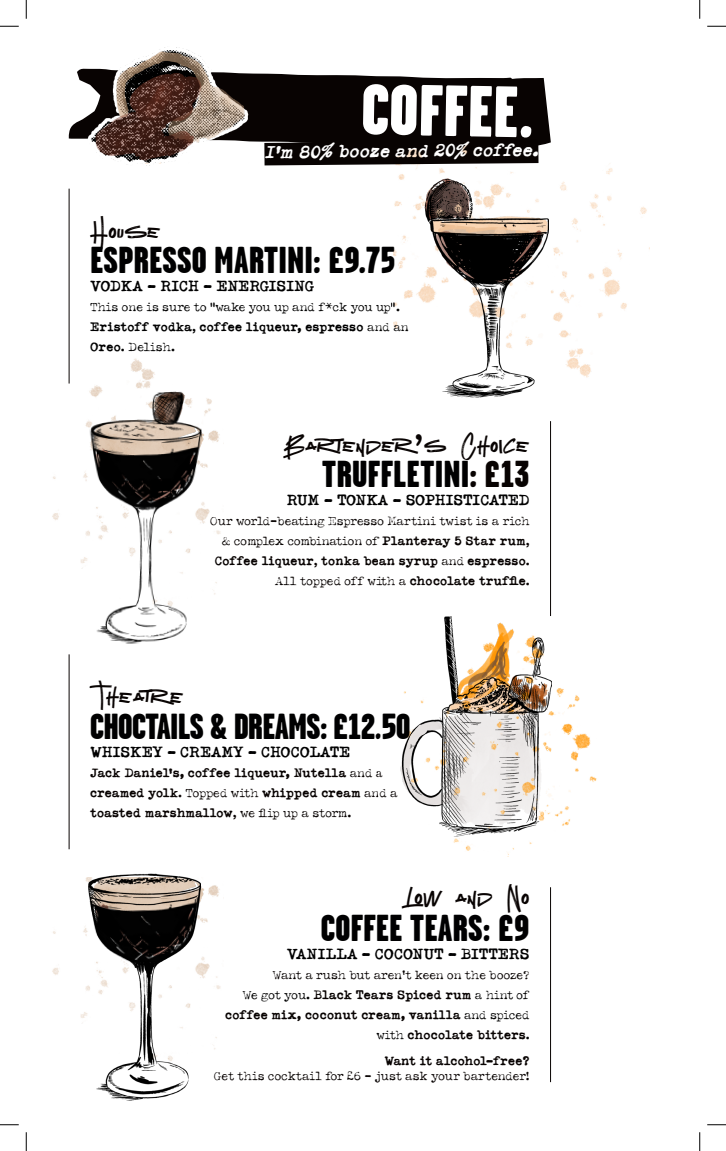
<style>
.page{position:relative;width:726px;height:1151px;background:#fff}
.page>*{position:absolute;margin:0;border:0;box-sizing:border-box;transform-origin:0 0}
.t1{font:900 72.25px "Garage Gothic";color:#fff}
.t2{font:900 37.5px "Garage Gothic";color:#000001}
.t3{font:900 36.25px "Garage Gothic";letter-spacing:-.02em;color:#000001}
.t4{font:27.5px "Network Free Version";letter-spacing:.02em;color:#080302}
.t5{font:italic 700 17.5px "Typeka";color:#fff}
.t6{font:700 15px "Typeka";letter-spacing:-.02em;color:#000001}
.t7{font:700 12.5px/20px "Typeka";color:#080302}
.t8{font:12.5px/20px "Typeka";color:#080302;text-align:right}
.t9{font:12.5px/20px "Typeka";color:#000001}
.s1{font-weight:700}
.s2{font-family:"American Typewriter";font-weight:700}
.s3{color:#080302}
.s4{font-weight:400}
.s5{font-weight:400;color:#000001}
</style>
<div class="page">
<hr style="left:550px;top:421px;width:1px;height:195px;background:#080302">
<hr style="left:69px;top:654px;width:1px;height:195px;background:#080302">
<hr style="left:69px;top:189px;width:1px;height:195px;background:#080302">
<hr style="left:550px;top:887px;width:1px;height:195px;background:#080302">
<img style="left:145px;top:73px;width:406px;height:93px">
<img style="left:400px;top:536px;width:197px;height:319px">
<img style="left:68px;top:47px;width:187px;height:116px">
<img style="left:393px;top:140px;width:254px;height:258px">
<img style="left:52px;top:325px;width:172px;height:343px">
<img style="left:52px;top:878px;width:169px;height:223px">
<svg style="left:0;top:25px;width:19px;height:2px"></svg>
<svg style="left:707px;top:25px;width:19px;height:2px"></svg>
<svg style="left:0;top:1124px;width:19px;height:1px"></svg>
<svg style="left:707px;top:1124px;width:19px;height:1px"></svg>
<svg style="left:25px;top:0;width:2px;height:19px"></svg>
<svg style="left:25px;top:1132px;width:2px;height:19px"></svg>
<svg style="left:699px;top:0;width:1px;height:19px"></svg>
<svg style="left:699px;top:1132px;width:1px;height:19px"></svg>
<p class="t1" style="left:362px;top:69px;width:174px;rotate:1deg">COFFEE.</p>
<p class="t5" style="left:264px;top:142px;width:275px;rotate:-1deg">I’m 80% booze and 20% coffee.</p>
<p class="t4" style="left:90px;top:213px;width:72px">House</p>
<p class="t2" style="left:90px;top:239px;width:308px">ESPRESSO MARTINI: £9.75</p>
<p class="t6" style="left:90px;top:276px;width:226px">VODKA - RICH - ENERGISING</p>
<p class="t9" style="left:90px;top:297px;width:320px">This one is sure to “wake you up and f*ck you up”.<br><span class="s1">Eristoff vodka</span>, <span class="s1">coffee liqueur, espresso</span> and an<br><span class="s1">Oreo</span>. Delish.</p>
<p class="t4" style="left:283px;top:427px;width:248px">Bartender<span class="s2">’</span>s Choice</p>
<p class="t2" style="left:322px;top:453px;width:209px">TRUFFLETINI<span class="s3">: £13</span></p>
<p class="t6" style="left:287px;top:490px;width:244px">RUM - TONKA - SOPHISTICATED</p>
<p class="t8" style="left:210px;top:511px;width:321px">Our world-beating Espresso Martini twist is a rich &amp; complex combination of <span class="s1">Planteray 5 Star rum</span>, <span class="s1">Coffee liqueur</span>, <span class="s1">tonka bean syrup</span> and <span class="s1">espresso</span>.<br>All topped off with a <span class="s1">chocolate truffle</span>.</p>
<p class="t4" style="left:90px;top:679px;width:95px">Theatre</p>
<p class="t3" style="left:90px;top:706px;width:322px">CHOCTAILS &amp; DREAMS: £12.50</p>
<p class="t6" style="left:90px;top:742px;width:261px">WHISKEY - CREAMY - CHOCOLATE</p>
<p class="t7" style="left:90px;top:762px;width:309px">Jack Daniel’s, coffee liqueur, Nutella <span class="s4">and a </span>creamed yolk<span class="s4">. Topped with</span> whipped cream <span class="s4">and a </span>toasted marshmallow<span class="s4">, we flip up a storm.</span></p>
<p class="t4" style="left:402px;top:879px;width:129px">Low and No</p>
<p class="t2" style="left:321px;top:907px;width:210px">COFFEE TEARS: £9</p>
<p class="t6" style="left:287px;top:944px;width:244px">VANILLA - COCONUT - BITTERS</p>
<p class="t7" style="left:225px;top:964px;width:306px;text-align:right"><span class="s4">Want a rush but aren’t keen on the booze?<br></span><span class="s5">We got you.</span> Black Tears Spiced rum <span class="s5">a hint of </span>coffee mix, coconut cream, vanilla <span class="s5">and spiced with</span> chocolate bitters<span class="s5">.</span></p>
<p class="t8" style="left:214px;top:1053px;width:317px;line-height:15px"><span class="s1">Want it alcohol-free?<br></span>Get this cocktail for £6 - just ask your bartender!</p>
</div>
